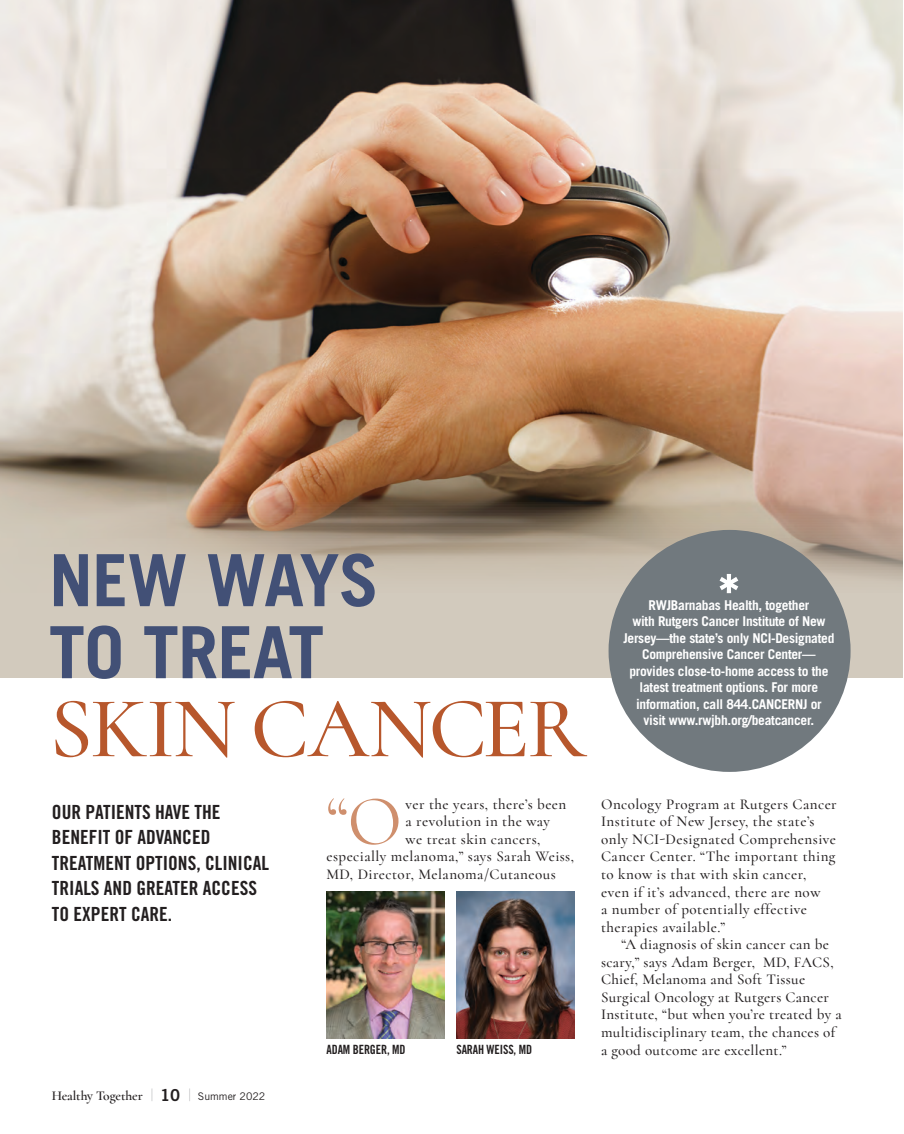
<style>
.page{position:relative;width:904px;height:1134px;background:#fff}
.page>*{position:absolute;margin:0;border:0;box-sizing:border-box;transform-origin:0 0}
.t1{font:500 87px "Cormorant";letter-spacing:-.03em;color:#b7572c}
.t2{font:700 72px/72px "Trade Gothic";letter-spacing:-.01em;color:#425076}
.t3{font:71.1px "Cormorant";color:#cf8f6d}
.t4{font:19.5px/25.5px "Trade Gothic Bold Cond Twenty";color:#231f20}
.t5{font:500 15px/17.5px "Cormorant";letter-spacing:.03em;color:#231f20}
.t6{font:700 13.5px/16.5px "Trade Gothic";letter-spacing:-.02em;color:#fff;text-align:center}
.t7{font:600 13.5px "Cormorant";letter-spacing:-.01em;color:#231f20}
.t8{font:12.75px "Trade Gothic Bold Cond Twenty";letter-spacing:-.01em;color:#231f20;scale:.95 1}
.s1{font-family:"Trade Gothic";font-weight:300;font-size:17.1px;color:#808285}
.s2{font-family:"Trade Gothic Bold Two";font-weight:400;font-size:16.5px}
.s3{font-family:"Trade Gothic";font-weight:400;font-size:10.5px}
</style>
<div class="page">
<div style="left:0;top:0;width:902px;height:678px;background:#d2cabd"></div>
<img style="left:0;top:0;width:902px;height:592px">
<img style="left:326px;top:891px;width:118px;height:147px">
<div style="left:608px;top:530px;width:242px;height:242px;background:#71797e;border-radius:50%"></div>
<svg style="left:719px;top:574px;width:19px;height:19px"></svg>
<img style="left:456px;top:891px;width:118px;height:147px">
<h2 class="t2" style="left:49px;top:543px;width:331px">NEW WAYS<br>TO TREAT</h2>
<h1 class="t1" style="left:49px;top:675px;width:538px">SKIN CANCER</h1>
<p class="t6" style="left:623px;top:596px;width:213px">RWJBarnabas Health, together<br>with Rutgers Cancer Institute of New Jersey—the state’s only NCI-Designated Comprehensive Cancer Center— provides close-to-home access to the latest treatment options. For more information, call 844.CANCERNJ or visit www.rwjbh.org/beatcancer.</p>
<h3 class="t4" style="left:52px;top:799px;width:218px">OUR PATIENTS HAVE THE<br>BENEFIT OF ADVANCED<br>TREATMENT OPTIONS, CLINICAL<br>TRIALS AND GREATER ACCESS<br>TO EXPERT CARE.</h3>
<h3 class="t3" style="left:326px;top:778px;width:77px">“O</h3>
<p class="t5" style="left:405px;top:795px;width:162px">ver the years, there’s been</p>
<p class="t5" style="left:405px;top:812px;width:146px">a revolution in the way</p>
<p class="t5" style="left:405px;top:830px;width:136px">we treat skin cancers,</p>
<p class="t5" style="left:326px;top:848px;width:249px">especially melanoma,” says Sarah Weiss,</p>
<p class="t5" style="left:326px;top:865px;width:231px">MD, Director, Melanoma/Cutaneous</p>
<p class="t7" style="left:52px;top:1087px;width:215px">Healthy Together <span class="s1">|</span> <span class="s2">10</span> <span class="s1">|</span> <span class="s3">Summer 2022</span></p>
<p class="t8" style="left:326px;top:1042px;width:85px">ADAM BERGER, MD</p>
<p class="t8" style="left:456px;top:1042px;width:81px">SARAH WEISS, MD</p>
<p class="t5" style="left:601px;top:795px;width:237px">Oncology Program at Rutgers Cancer Institute of New Jersey, the state’s only NCI-Designated Comprehensive Cancer Center. “The important thing to know is that with skin cancer, even if it’s advanced, there are now<br>a number of potentially effective therapies available.”</p>
<p class="t5" style="left:601px;top:935px;width:242px;text-indent:20px">“A diagnosis of skin cancer can be scary,” says Adam Berger, MD, FACS, Chief, Melanoma and Soft Tissue Surgical Oncology at Rutgers Cancer Institute, “but when you’re treated by a multidisciplinary team, the chances of a good outcome are excellent.”</p>
</div>
